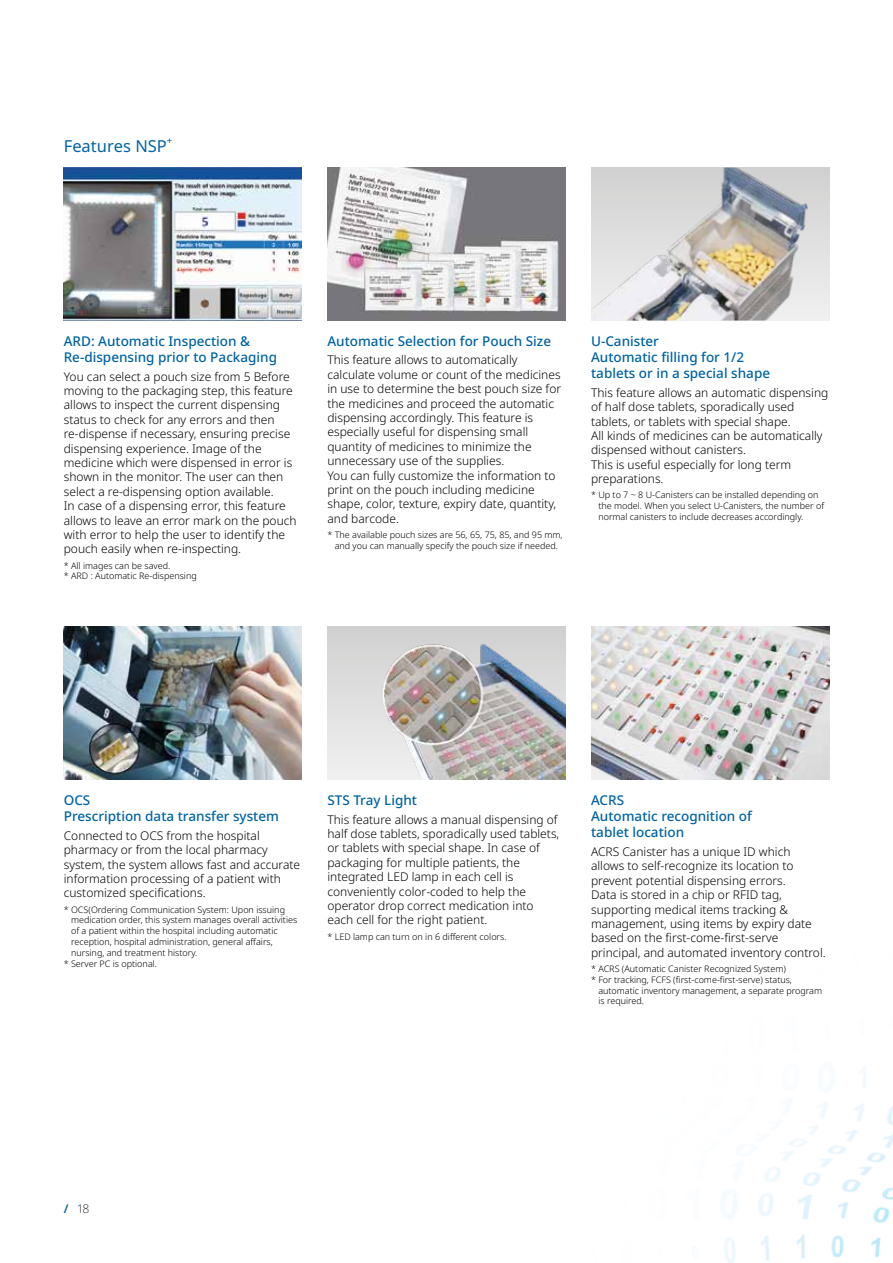
<style>
.page{position:relative;width:893px;height:1263px;background:#fff}
.page>*{position:absolute;margin:0;border:0;box-sizing:border-box;transform-origin:0 0}
.t1{font:16.5px "Noto Sans";color:#0063a4}
.t2{font:500 13.5px/16.2px "Noto Sans";color:#0063a4}
.t3{font:300 12px/14.4px "Noto Sans";color:#000}
.t4{font:200 12px "Noto Sans";color:#000}
.t5{font:9.6px "Noto Sans";color:#0063a4}
.t6{font:300 9px/10.8px "Noto Sans";color:#000}
.s1{font-weight:600;color:#0063a4}
</style>
<div class="page">
<img style="left:449px;top:626px;width:444px;height:637px">
<img style="left:64px;top:167px;width:238px;height:154px">
<img style="left:327px;top:167px;width:239px;height:154px">
<img style="left:591px;top:167px;width:238px;height:154px">
<div style="left:327px;top:627px;width:239px;height:153px;background:linear-gradient(to bottom,#d1d1d0,#f0f0f0)"></div>
<img style="left:344px;top:627px;width:222px;height:153px">
<img style="left:64px;top:627px;width:238px;height:153px">
<img style="left:591px;top:627px;width:238px;height:153px">
<h1 class="t1" style="left:64px;top:134px;width:105px">Features NSP</h1>
<p class="t5" style="left:167px;top:133px;width:7px">+</p>
<p class="t2" style="left:64px;top:333px;width:215px">ARD: Automatic Inspection &amp;<br>Re-dispensing prior to Packaging</p>
<p class="t3" style="left:64px;top:369px;width:234px">You can select a pouch size from 5 Before moving to the packaging step, this feature allows to inspect the current dispensing status to check for any errors and then re-dispense if necessary, ensuring precise dispensing experience. Image of the medicine which were dispensed in error is shown in the monitor. The user can then select a re-dispensing option available.<br>In case of a dispensing error, this feature allows to leave an error mark on the pouch with error to help the user to identify the pouch easily when re-inspecting.</p>
<p class="t6" style="left:64px;top:560px;width:135px">* All images can be saved.<br>* ARD : Automatic Re-dispensing</p>
<p class="t2" style="left:327px;top:333px;width:225px">Automatic Selection for Pouch Size</p>
<p class="t3" style="left:327px;top:353px;width:235px">This feature allows to automatically calculate volume or count of the medicines in use to determine the best pouch size for the medicines and proceed the automatic dispensing accordingly. This feature is especially useful for dispensing small quantity of medicines to minimize the unnecessary use of the supplies.<br>You can fully customize the information to print on the pouch including medicine shape, color, texture, expiry date, quantity, and barcode.</p>
<p class="t6" style="left:327px;top:529px;width:237px;text-align:center">* The available pouch sizes are 56, 65, 75, 85, and 95 mm, and you can manually specify the pouch size if needed.</p>
<p class="t2" style="left:591px;top:333px;width:181px">U-Canister<br>Automatic filling for 1/2 tablets or in a special shape</p>
<p class="t3" style="left:591px;top:386px;width:239px">This feature allows an automatic dispensing of half dose tablets, sporadically used tablets, or tablets with special shape.<br>All kinds of medicines can be automatically dispensed without canisters.<br>This is useful especially for long term preparations.</p>
<p class="t6" style="left:598px;top:490px;width:227px;text-indent:-7px">* Up to 7 ~ 8 U-Canisters can be installed depending on the model. When you select U-Canisters, the number of normal canisters to include decreases accordingly.</p>
<p class="t2" style="left:64px;top:792px;width:217px">OCS<br>Prescription data transfer system</p>
<p class="t3" style="left:64px;top:828px;width:238px">Connected to OCS from the hospital pharmacy or from the local pharmacy system, the system allows fast and accurate information processing of a patient with customized specifications.</p>
<p class="t6" style="left:64px;top:904px;width:223px">* OCS(Ordering Communication System: Upon issuing</p>
<p class="t6" style="left:71px;top:915px;width:228px">medication order, this system manages overall activities</p>
<p class="t6" style="left:71px;top:926px;width:208px">of a patient within the hospital including automatic</p>
<p class="t6" style="left:71px;top:936px;width:203px">reception, hospital administration, general affairs,</p>
<p class="t6" style="left:71px;top:947px;width:128px">nursing, and treatment history.</p>
<p class="t6" style="left:64px;top:958px;width:95px">* Server PC is optional.</p>
<p class="t2" style="left:327px;top:792px;width:91px">STS Tray Light</p>
<p class="t3" style="left:327px;top:812px;width:233px">This feature allows a manual dispensing of half dose tablets, sporadically used tablets, or tablets with special shape. In case of packaging for multiple patients, the integrated LED lamp in each cell is conveniently color-coded to help the operator drop correct medication into each cell for the right patient.</p>
<p class="t6" style="left:327px;top:931px;width:181px">* LED lamp can turn on in 6 different colors.</p>
<p class="t2" style="left:591px;top:792px;width:162px">ACRS<br>Automatic recognition of tablet location</p>
<p class="t3" style="left:591px;top:845px;width:236px">ACRS Canister has a unique ID which allows to self-recognize its location to prevent potential dispensing errors.<br>Data is stored in a chip or RFID tag, supporting medical items tracking &amp; management, using items by expiry date based on the first-come-first-serve principal, and automated inventory control.</p>
<p class="t6" style="left:591px;top:963px;width:196px">* ACRS (Automatic Canister Recognized System)</p>
<p class="t6" style="left:591px;top:974px;width:202px">* For tracking, FCFS (first-come-first-serve) status,</p>
<p class="t6" style="left:598px;top:985px;width:225px">automatic inventory management, a separate program</p>
<p class="t6" style="left:598px;top:996px;width:47px">is required.</p>
<p class="t4" style="left:64px;top:1200px;width:27px"><span class="s1">/</span> 18</p>
</div>
